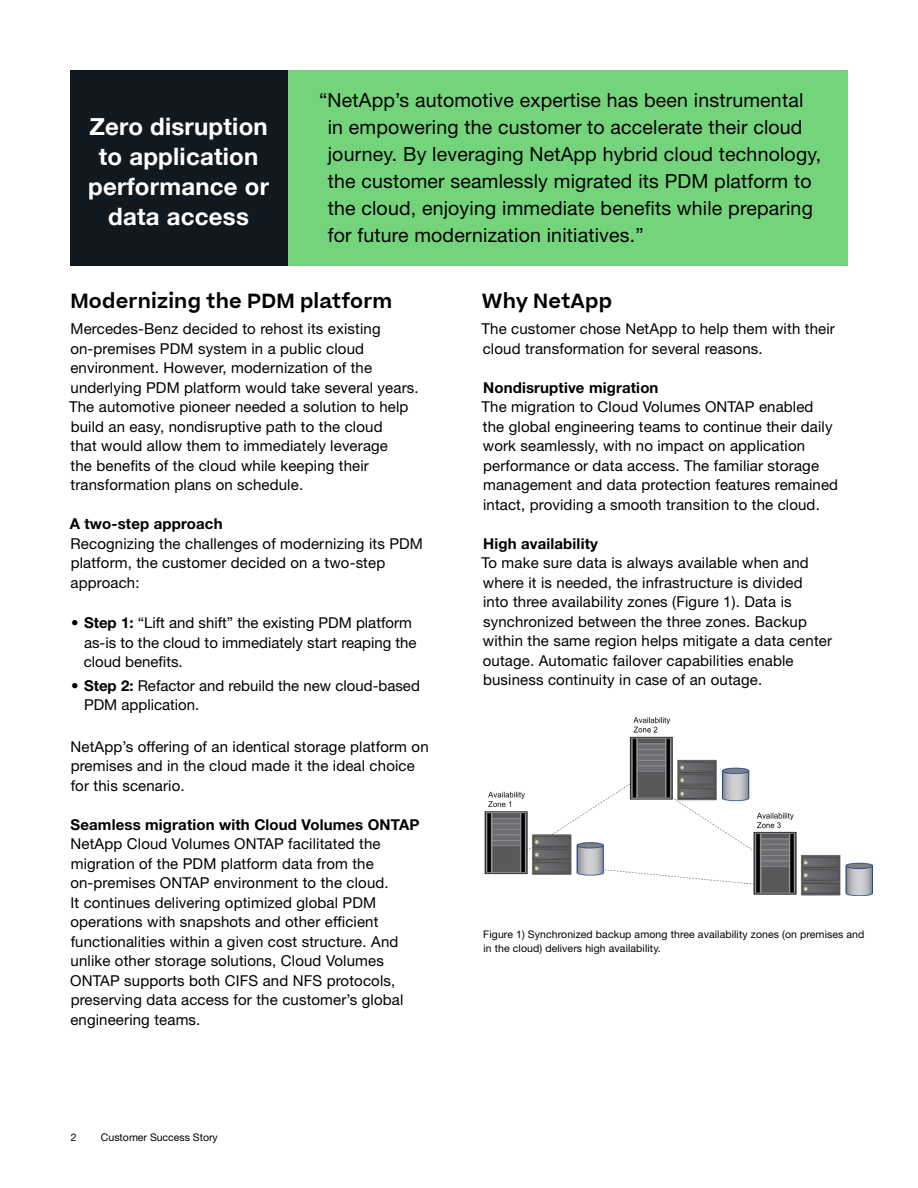
<style>
.page{position:relative;width:918px;height:1188px;background:#fff}
.page>*{position:absolute;margin:0;border:0;box-sizing:border-box;transform-origin:0 0}
.Factoid{font:700 24px/30px "Helvetica Neue";letter-spacing:.01em;color:#fff;text-align:center}
.Quote_Box_Text{font:19.5px/27px "Helvetica Neue LT Std";letter-spacing:.01em;color:#000}
.Section_header{font:600 19.5px "Beatrice";letter-spacing:.01em;color:#000}
.Body_Text{font:15px/19.5px "Helvetica Neue LT Std";letter-spacing:.01em;color:#000}
.Body_text{font:15px/19.5px "Helvetica Neue LT Std";letter-spacing:.01em;color:#000}
.t1{font:15px/19.5px "Helvetica Neue LT Pro";color:#000}
.Body_Headline{font:700 15px "Helvetica Neue LT Std";letter-spacing:.01em;color:#000}
.Figure_Text{font:10.5px/13.5px "Helvetica Neue LT Pro";letter-spacing:.01em;color:#000}
.t2{font:10.5px "Helvetica Neue LT Std";color:#000}
.s1{font-weight:700}
</style>
<div class="page">
<img style="left:484px;top:717px;width:389px;height:178px">
<div style="left:287px;top:70px;width:561px;height:196px;background:#74d47b"></div>
<div style="left:70px;top:70px;width:217px;height:196px;background:#101820"></div>
<p class="Factoid" style="left:88px;top:111px;width:182px">Zero disruption to application performance or data access</p>
<p class="Quote_Box_Text" style="left:328px;top:87px;width:495px;text-indent:-9px">“NetApp’s automotive expertise has been instrumental in empowering the customer to accelerate their cloud journey. By leveraging NetApp hybrid cloud technology, the customer seamlessly migrated its PDM platform to the cloud, enjoying immediate benefits while preparing for future modernization initiatives.”</p>
<p class="Section_header" style="left:70px;top:288px;width:324px">Modernizing the PDM platform</p>
<p class="Body_Text" style="left:69px;top:319px;width:351px">Mercedes-Benz decided to rehost its existing on-premises PDM system in a public cloud environment. However, modernization of the underlying PDM platform would take several years.<br>The automotive pioneer needed a solution to help build an easy, nondisruptive path to the cloud<br>that would allow them to immediately leverage<br>the benefits of the cloud while keeping their transformation plans on schedule.</p>
<p class="Body_Headline" style="left:70px;top:515px;width:154px">A two-step approach</p>
<p class="Body_Text" style="left:71px;top:533px;width:354px">Recognizing the challenges of modernizing its PDM platform, the customer decided on a two-step approach:</p>
<p class="t1" style="left:84px;top:613px;width:334px;text-indent:-13px"><span class="s1">• Step 1:</span> “Lift and shift” the existing PDM platform as-is to the cloud to immediately start reaping the cloud benefits.</p>
<p class="t1" style="left:84px;top:675px;width:337px;text-indent:-13px"><span class="s1">• Step 2:</span> Refactor and rebuild the new cloud-based<br>PDM application.</p>
<p class="Body_Text" style="left:71px;top:736px;width:360px">NetApp’s offering of an identical storage platform on premises and in the cloud made it the ideal choice for this scenario.</p>
<p class="Body_Headline" style="left:71px;top:815px;width:350px">Seamless migration with Cloud Volumes ONTAP</p>
<p class="Body_Text" style="left:70px;top:834px;width:335px">NetApp Cloud Volumes ONTAP facilitated the migration of the PDM platform data from the on-premises ONTAP environment to the cloud.<br>It continues delivering optimized global PDM operations with snapshots and other efficient functionalities within a given cost structure. And unlike other storage solutions, Cloud Volumes ONTAP supports both CIFS and NFS protocols, preserving data access for the customer’s global engineering teams.</p>
<p class="t2" style="left:71px;top:1131px;width:7px">2</p>
<p class="t2" style="left:101px;top:1131px;width:118px">Customer Success Story</p>
<p class="Section_header" style="left:482px;top:288px;width:132px">Why NetApp</p>
<p class="Body_Text" style="left:481px;top:319px;width:355px">The customer chose NetApp to help them with their cloud transformation for several reasons.</p>
<p class="Body_Headline" style="left:483px;top:378px;width:177px">Nondisruptive migration</p>
<p class="Body_text" style="left:481px;top:397px;width:358px">The migration to Cloud Volumes ONTAP enabled the global engineering teams to continue their daily work seamlessly, with no impact on application performance or data access. The familiar storage management and data protection features remained intact, providing a smooth transition to the cloud.</p>
<p class="Body_Headline" style="left:483px;top:534px;width:116px">High availability</p>
<p class="Body_text" style="left:481px;top:553px;width:352px">To make sure data is always available when and where it is needed, the infrastructure is divided<br>into three availability zones (Figure 1). Data is synchronized between the three zones. Backup within the same region helps mitigate a data center outage. Automatic failover capabilities enable business continuity in case of an outage.</p>
<p class="Figure_Text" style="left:483px;top:928px;width:383px">Figure 1) Synchronized backup among three availability zones (on premises and in the cloud) delivers high availability.</p>
</div>
